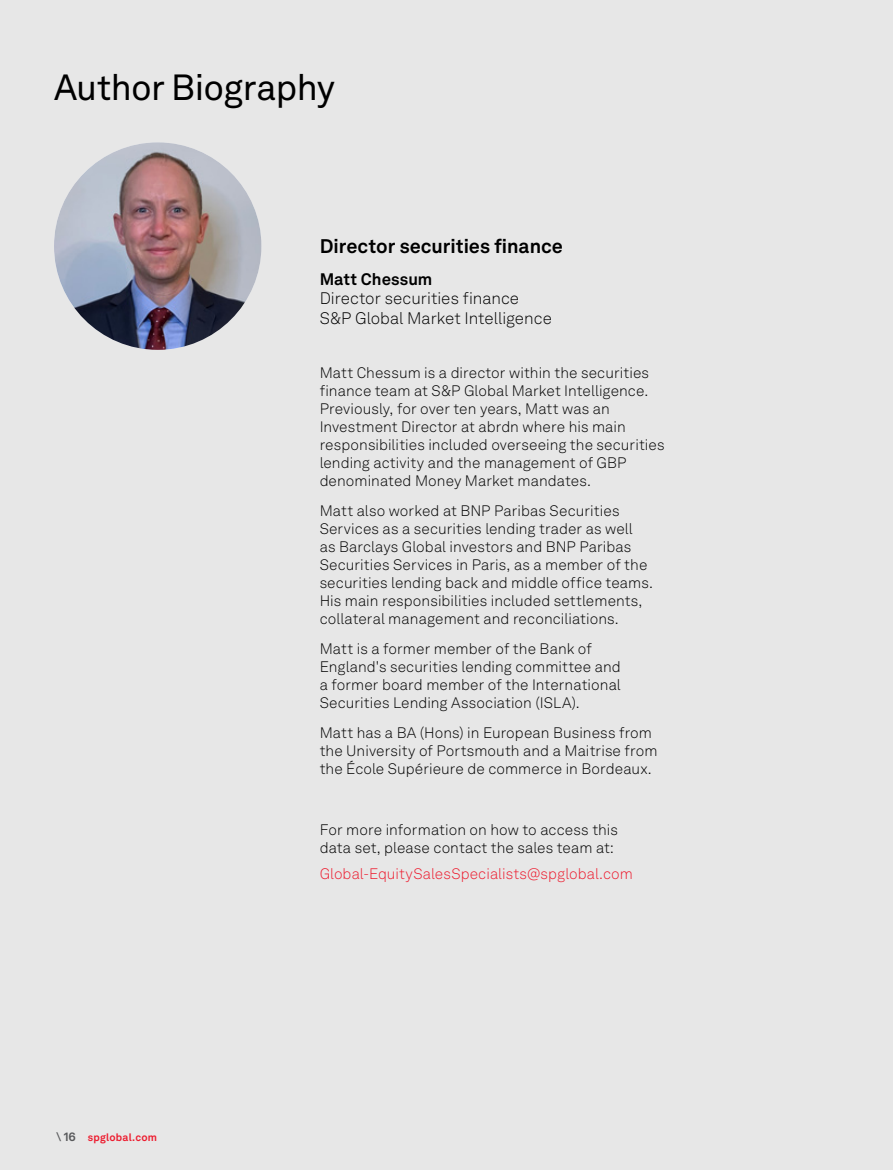
<style>
.page{position:relative;width:893px;height:1170px;background:#fff}
.page>*{position:absolute;margin:0;border:0;box-sizing:border-box;transform-origin:0 0}
.t1{font:36px "Akkurat LL";letter-spacing:-.02em;color:#000}
.t2{font:700 19.5px "Akkurat LL";color:#000}
.t3{font:300 16.5px/19.8px "Akkurat LL";color:#000}
.t4{font:700 16.5px "Akkurat LL";letter-spacing:.005em;color:#000}
.t5{font:300 15px/18px "Akkurat LL";letter-spacing:.005em;color:#000}
.t6{font:300 15px "Akkurat LL";letter-spacing:.005em;color:#ed1c2f}
.t7{font:700 10.5px "Akkurat LL";letter-spacing:.02em;color:#ed1c2f}
.s1{font-size:12.15px;color:#58595b}
</style>
<div class="page">
<div style="left:0;top:0;width:893px;height:1169px;background:#e7e7e7"></div>
<img style="left:54px;top:142px;width:207px;height:208px;border-radius:104px">
<h1 class="t1" style="left:54px;top:60px;width:283px">Author Biography</h1>
<h2 class="t2" style="left:320px;top:231px;width:245px">Director securities finance</h2>
<p class="t4" style="left:320px;top:266px;width:114px">Matt Chessum</p>
<p class="t3" style="left:320px;top:288px;width:234px">Director securities finance<br>S&amp;P Global Market Intelligence</p>
<p class="t5" style="left:320px;top:363px;width:346px">Matt Chessum is a director within the securities finance team at S&amp;P Global Market Intelligence.<br>Previously, for over ten years, Matt was an Investment Director at abrdn where his main responsibilities included overseeing the securities lending activity and the management of GBP denominated Money Market mandates.</p>
<p class="t5" style="left:320px;top:501px;width:335px">Matt also worked at BNP Paribas Securities Services as a securities lending trader as well<br>as Barclays Global investors and BNP Paribas Securities Services in Paris, as a member of the securities lending back and middle office teams.<br>His main responsibilities included settlements, collateral management and reconciliations.</p>
<p class="t5" style="left:320px;top:639px;width:303px">Matt is a former member of the Bank of England's securities lending committee and a former board member of the International Securities Lending Association (ISLA).</p>
<p class="t5" style="left:320px;top:723px;width:339px">Matt has a BA (Hons) in European Business from the University of Portsmouth and a Maitrise from the École Supérieure de commerce in Bordeaux.</p>
<p class="t7" style="left:56px;top:1128px;width:102px"><span class="s1">\ 16</span> spglobal.com</p>
<p class="t5" style="left:320px;top:819px;width:300px">For more information on how to access this data set, please contact the sales team at:</p>
<p class="t6" style="left:320px;top:862px;width:315px">Global-EquitySalesSpecialists@spglobal.com</p>
</div>
